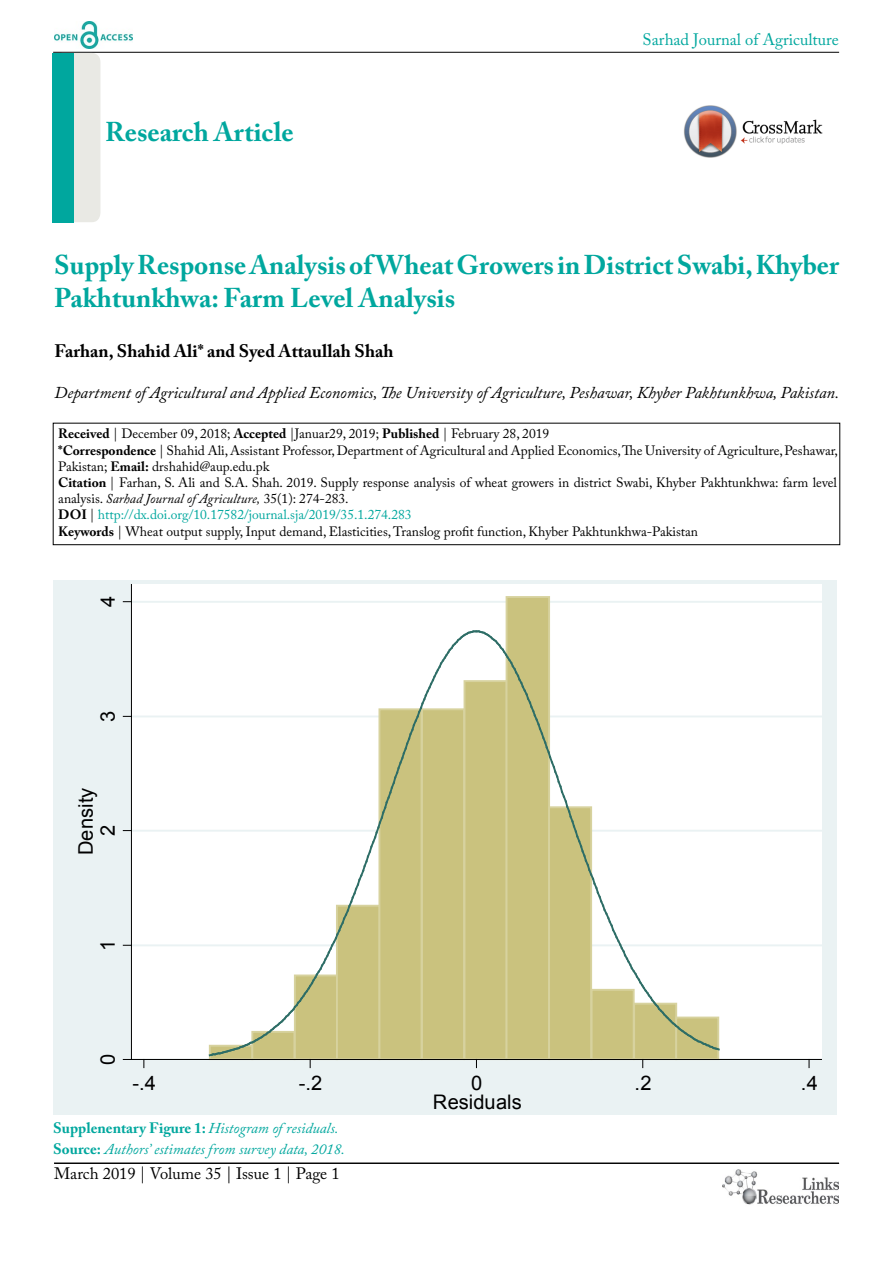
<style>
.page{position:relative;width:893px;height:1263px;background:#fff}
.page>*{position:absolute;margin:0;border:0;box-sizing:border-box;transform-origin:0 0}
.t1{font:700 27px/32.4px "Adobe Caslon Pro";color:#00a79e}
.t2{font:20.1px "Arial";color:#000}
.t3{font:700 18px "Adobe Caslon Pro";color:#000}
.t4{font:italic 16.5px "Adobe Caslon Pro";color:#000}
.t5{font:16.5px "Adobe Caslon Pro";color:#000}
.t6{font:16.5px "Adobe Caslon Pro";color:#00a79e}
.t7{font:italic 15px/21.6px "Adobe Caslon Pro";color:#00a79e}
.t8{font:13.5px/16.2px "Adobe Caslon Pro";color:#000}
.s1{font-weight:700}
.s2{font-style:italic}
.s3{color:#00a79e}
.s4{font-weight:700;font-style:normal}
</style>
<div class="page">
<hr style="left:53px;top:52px;width:786px;height:1px;background:#000">
<img style="left:54px;top:22px;width:78px;height:27px">
<img style="left:722px;top:1169px;width:117px;height:36px">
<div style="left:53px;top:423px;width:787px;height:122px;border:1px solid #000"></div>
<div style="left:54px;top:53px;width:46px;height:169px;background:#e9e9e4;border-radius:9px"></div>
<hr style="left:54px;top:1163px;width:785px;height:1px;background:#000">
<div style="left:53px;top:580px;width:784px;height:534px;background:#eaf2f3"></div>
<div style="left:131px;top:585px;width:690px;height:474px;background:#fff"></div>
<hr style="left:131px;top:1058px;width:690px;height:2px;background:#eaf2f3">
<hr style="left:131px;top:944px;width:690px;height:2px;background:#eaf2f3">
<hr style="left:131px;top:830px;width:690px;height:2px;background:#eaf2f3">
<hr style="left:131px;top:715px;width:690px;height:2px;background:#eaf2f3">
<hr style="left:131px;top:601px;width:690px;height:2px;background:#eaf2f3">
<div style="left:507px;top:597px;width:42px;height:462px;background:#cac27e"></div>
<hr style="left:131px;top:584px;width:1px;height:475px;background:#000">
<hr style="left:131px;top:1059px;width:690px;height:1px;background:#000">
<svg style="left:207px;top:629px;width:514px;height:438px"></svg>
<div style="left:53px;top:53px;width:21px;height:169px;background:#00a79e"></div>
<img style="left:684px;top:105px;width:139px;height:53px">
<h1 class="t1" style="left:105px;top:116px;width:190px">Research Article</h1>
<p class="t6" style="left:643px;top:30px;width:198px">Sarhad Journal of Agriculture</p>
<h1 class="t1" style="left:54px;top:249px;width:786px">Supply Response Analysis of Wheat Growers in District Swabi, Khyber<br>Pakhtunkhwa: Farm Level Analysis</h1>
<h3 class="t3" style="left:55px;top:340px;width:340px">Farhan, Shahid Ali* and Syed Attaullah Shah</h3>
<p class="t4" style="left:55px;top:383px;width:786px">Department of Agricultural and Applied Economics, The University of Agriculture, Peshawar, Khyber Pakhtunkhwa, Pakistan.</p>
<p class="t8" style="left:58px;top:426px;width:781px"><span class="s1">Received</span> | December 09, 2018; <span class="s1">Accepted</span> |Januar29, 2019; <span class="s1">Published</span> | February 28, 2019<br><span class="s1">*Correspondence</span> | Shahid Ali, Assistant Professor, Department of Agricultural and Applied Economics, The University of Agriculture, Peshawar, Pakistan; <span class="s1">Email:</span> drshahid@aup.edu.pk<br><span class="s1">Citation</span> | Farhan, S. Ali and S.A. Shah. 2019. Supply response analysis of wheat growers in district Swabi, Khyber Pakhtunkhwa: farm level analysis. <span class="s2">Sarhad Journal of Agriculture,</span> 35(1): 274-283.<br><span class="s1">DOI</span> | <span class="s3">http://dx.doi.org/10.17582/journal.sja/2019/35.1.274.283<br></span><span class="s1">Keywords</span> | Wheat output supply, Input demand, Elasticities, Translog profit function, Khyber Pakhtunkhwa-Pakistan</p>
<h2 class="t2" style="left:94px;top:607px;width:13px;rotate:-90deg">4</h2>
<h2 class="t2" style="left:94px;top:722px;width:13px;rotate:-90deg">3</h2>
<h2 class="t2" style="left:73px;top:855px;width:68px;rotate:-90deg">Density</h2>
<h2 class="t2" style="left:94px;top:836px;width:13px;rotate:-90deg">2</h2>
<h2 class="t2" style="left:94px;top:950px;width:13px;rotate:-90deg">1</h2>
<h2 class="t2" style="left:94px;top:1065px;width:13px;rotate:-90deg">0</h2>
<h2 class="t2" style="left:132px;top:1069px;width:25px">-.4</h2>
<h2 class="t2" style="left:299px;top:1069px;width:25px">-.2</h2>
<h2 class="t2" style="left:471px;top:1069px;width:13px">0</h2>
<h2 class="t2" style="left:635px;top:1069px;width:18px">.2</h2>
<h2 class="t2" style="left:801px;top:1069px;width:18px">.4</h2>
<h2 class="t2" style="left:433px;top:1089px;width:90px">Residuals</h2>
<p class="t7" style="left:53px;top:1116px;width:293px"><span class="s4">Supplenentary Figure 1:</span> Histogram of residuals.<br><span class="s4">Source:</span> Authors’ estimates from survey data, 2018.</p>
<p class="t5" style="left:54px;top:1164px;width:287px">March 2019 | Volume 35 | Issue 1 | Page 1</p>
</div>
